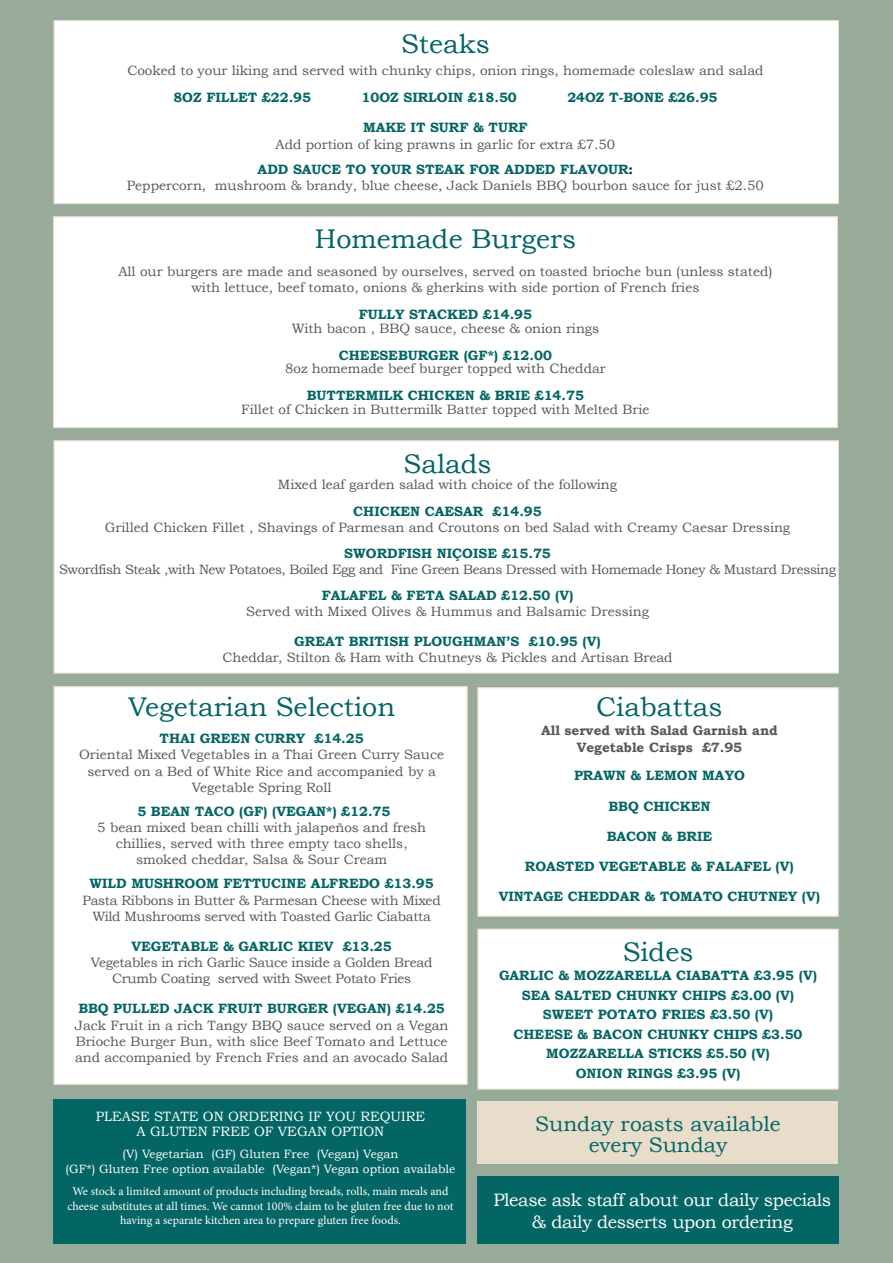
<style>
.page{position:relative;width:893px;height:1263px;background:#98aa99}
.page>*{position:absolute;margin:0;border:0;box-sizing:border-box;transform-origin:0 0}
.t1{font:27px "Bookman Old Style";color:#036564}
.t2{font:21px "Bookman Old Style";color:#036564}
.t3{font:18px/22.5px "Bookman Old Style";letter-spacing:-.02em;color:#fff;text-align:center}
.t4{font:13.5px/16.2px "Bookman Old Style";color:#57585a;text-align:center}
.t5{font:700 13.5px "Bookman Old Style";color:#036564}
.t6{font:13.5px/16.2px "Bookman Old Style";letter-spacing:-.02em;color:#57585a;text-align:center}
.t7{font:13.5px "Bookman Old Style";letter-spacing:-.03em;color:#57585a}
.t8{font:13.5px "Bookman Old Style";color:#fff}
.t9{font:700 13.5px "Bookman Old Style";color:#57585a}
.t10{font:12px/14.4px "Minion Pro";letter-spacing:-.005em;color:#fff;text-align:center}
.t11{font:12px "Bookman Old Style";color:#fff}
.s1{color:#031634}
</style>
<div class="page">
<div style="left:53px;top:20px;width:786px;height:184px;background:#fff;border:1px solid #e8ddcb"></div>
<div style="left:53px;top:686px;width:415px;height:399px;background:#fff;border:1px solid #e8ddcb"></div>
<div style="left:477px;top:928px;width:362px;height:162px;background:#fff;border:1px solid #e8ddcb"></div>
<div style="left:477px;top:687px;width:362px;height:230px;background:#fff;border:1px solid #e8ddcb"></div>
<div style="left:53px;top:216px;width:785px;height:212px;background:#fff;border:1px solid #e8ddcb"></div>
<div style="left:477px;top:1176px;width:362px;height:67px;background:#036564"></div>
<div style="left:477px;top:1101px;width:360px;height:63px;background:#e8ddcb"></div>
<div style="left:53px;top:440px;width:786px;height:234px;background:#fff;border:1px solid #e8ddcb"></div>
<div style="left:53px;top:1099px;width:413px;height:144px;background:#036564"></div>
<p class="t1" style="left:401px;top:28px;width:90px">Steaks</p>
<p class="t4" style="left:127px;top:63px;width:638px">Cooked to your liking and served with chunky chips, onion rings, homemade coleslaw and salad</p>
<p class="t5" style="left:173px;top:90px;width:139px">8OZ FILLET £22.95</p>
<p class="t5" style="left:362px;top:90px;width:157px">10OZ SIRLOIN £18.50</p>
<p class="t5" style="left:567px;top:90px;width:152px">24OZ T-BONE £26.95</p>
<p class="t5" style="left:363px;top:120px;width:166px">MAKE IT SURF &amp; TURF</p>
<p class="t4" style="left:276px;top:136px;width:341px">Add portion of king prawns in garlic for extra £7.50</p>
<p class="t5" style="left:258px;top:161px;width:377px">ADD SAUCE TO YOUR STEAK FOR ADDED FLAVOUR<span class="s1">:</span></p>
<p class="t4" style="left:127px;top:177px;width:639px">Peppercorn, mushroom &amp; brandy, blue cheese, Jack Daniels BBQ bourbon sauce for just £2.50</p>
<p class="t1" style="left:315px;top:223px;width:263px">Homemade Burgers</p>
<p class="t4" style="left:118px;top:263px;width:655px">All our burgers are made and seasoned by ourselves, served on toasted brioche bun (unless stated)</p>
<p class="t4" style="left:191px;top:280px;width:509px">with lettuce, beef tomato, onions &amp; gherkins with side portion of French fries</p>
<p class="t5" style="left:359px;top:307px;width:175px">FULLY STACKED £14.95</p>
<p class="t4" style="left:292px;top:320px;width:309px">With bacon , BBQ sauce, cheese &amp; onion rings</p>
<p class="t5" style="left:339px;top:347px;width:215px">CHEESEBURGER (GF*) £12.00</p>
<p class="t4" style="left:285px;top:361px;width:322px">8oz homemade beef burger topped with Cheddar</p>
<p class="t5" style="left:307px;top:388px;width:279px">BUTTERMILK CHICKEN &amp; BRIE £14.75</p>
<p class="t4" style="left:241px;top:401px;width:410px">Fillet of Chicken in Buttermilk Batter topped with Melted Brie</p>
<p class="t1" style="left:404px;top:448px;width:90px">Salads</p>
<p class="t4" style="left:278px;top:476px;width:341px">Mixed leaf garden salad with choice of the following</p>
<p class="t5" style="left:353px;top:503px;width:190px">CHICKEN CAESAR £14.95</p>
<p class="t4" style="left:105px;top:520px;width:687px">Grilled Chicken Fillet , Shavings of Parmesan and Croutons on bed Salad with Creamy Caesar Dressing</p>
<p class="t5" style="left:344px;top:545px;width:208px">SWORDFISH NIÇOISE £15.75</p>
<p class="t7" style="left:59px;top:562px;width:778px">Swordfish Steak ,with New Potatoes, Boiled Egg and Fine Green Beans Dressed with Homemade Honey &amp; Mustard Dressing</p>
<p class="t5" style="left:322px;top:587px;width:253px">FALAFEL &amp; FETA SALAD £12.50 (V)</p>
<p class="t4" style="left:246px;top:603px;width:404px">Served with Mixed Olives &amp; Hummus and Balsamic Dressing</p>
<p class="t5" style="left:294px;top:633px;width:308px">GREAT BRITISH PLOUGHMAN’S £10.95 (V)</p>
<p class="t4" style="left:222px;top:649px;width:452px">Cheddar, Stilton &amp; Ham with Chutneys &amp; Pickles and Artisan Bread</p>
<p class="t1" style="left:128px;top:692px;width:268px">Vegetarian Selection</p>
<p class="t5" style="left:160px;top:730px;width:206px">THAI GREEN CURRY £14.25</p>
<p class="t4" style="left:79px;top:747px;width:366px">Oriental Mixed Vegetables in a Thai Green Curry Sauce served on a Bed of White Rice and accompanied by a<br>Vegetable Spring Roll</p>
<p class="t5" style="left:137px;top:803px;width:254px">5 BEAN TACO (GF) (VEGAN*) £12.75</p>
<p class="t4" style="left:97px;top:819px;width:330px">5 bean mixed bean chilli with jalapeños and fresh</p>
<p class="t4" style="left:116px;top:835px;width:293px">chillies, served with three empty taco shells,</p>
<p class="t4" style="left:136px;top:852px;width:253px">smoked cheddar, Salsa &amp; Sour Cream</p>
<p class="t5" style="left:90px;top:876px;width:346px">WILD MUSHROOM FETTUCINE ALFREDO £13.95</p>
<p class="t6" style="left:83px;top:892px;width:360px">Pasta Ribbons in Butter &amp; Parmesan Cheese with Mixed<br>Wild Mushrooms served with Toasted Garlic Ciabatta</p>
<p class="t5" style="left:131px;top:938px;width:262px">VEGETABLE &amp; GARLIC KIEV £13.25</p>
<p class="t6" style="left:91px;top:954px;width:343px">Vegetables in rich Garlic Sauce inside a Golden Bread<br>Crumb Coating served with Sweet Potato Fries</p>
<p class="t5" style="left:78px;top:1000px;width:368px">BBQ PULLED JACK FRUIT BURGER (VEGAN) £14.25</p>
<p class="t4" style="left:75px;top:1017px;width:375px;text-align:justify">Jack Fruit in a rich Tangy BBQ sauce served on a Vegan Brioche Burger Bun, with slice Beef Tomato and Lettuce and accompanied by French Fries and an avocado Salad</p>
<p class="t8" style="left:96px;top:1108px;width:331px">PLEASE STATE ON ORDERING IF YOU REQUIRE</p>
<p class="t8" style="left:137px;top:1123px;width:249px">A GLUTEN FREE OF VEGAN OPTION</p>
<p class="t11" style="left:123px;top:1147px;width:277px">(V) Vegetarian (GF) Gluten Free (Vegan) Vegan</p>
<p class="t11" style="left:66px;top:1162px;width:391px">(GF*) Gluten Free option available (Vegan*) Vegan option available</p>
<p class="t10" style="left:67px;top:1184px;width:388px">We stock a limited amount of products including breads, rolls, main meals and cheese substitutes at all times. We cannot 100% claim to be gluten free due to not having a separate kitchen area to prepare gluten free foods.</p>
<p class="t1" style="left:596px;top:691px;width:128px">Ciabattas</p>
<p class="t9" style="left:541px;top:723px;width:238px">All served with Salad Garnish and</p>
<p class="t9" style="left:577px;top:739px;width:167px">Vegetable Crisps £7.95</p>
<p class="t5" style="left:574px;top:768px;width:172px">PRAWN &amp; LEMON MAYO</p>
<p class="t5" style="left:609px;top:798px;width:103px">BBQ CHICKEN</p>
<p class="t5" style="left:607px;top:828px;width:107px">BACON &amp; BRIE</p>
<p class="t5" style="left:525px;top:858px;width:270px">ROASTED VEGETABLE &amp; FALAFEL (V)</p>
<p class="t5" style="left:499px;top:888px;width:323px">VINTAGE CHEDDAR &amp; TOMATO CHUTNEY (V)</p>
<p class="t1" style="left:623px;top:936px;width:72px">Sides</p>
<p class="t5" style="left:499px;top:967px;width:320px">GARLIC &amp; MOZZARELLA CIABATTA £3.95 (V)</p>
<p class="t5" style="left:522px;top:987px;width:274px">SEA SALTED CHUNKY CHIPS £3.00 (V)</p>
<p class="t5" style="left:543px;top:1006px;width:232px">SWEET POTATO FRIES £3.50 (V)</p>
<p class="t5" style="left:514px;top:1026px;width:290px">CHEESE &amp; BACON CHUNKY CHIPS £3.50</p>
<p class="t5" style="left:546px;top:1045px;width:225px">MOZZARELLA STICKS £5.50 (V)</p>
<p class="t5" style="left:576px;top:1065px;width:166px">ONION RINGS £3.95 (V)</p>
<p class="t2" style="left:535px;top:1112px;width:247px">Sunday roasts available</p>
<p class="t2" style="left:589px;top:1133px;width:140px">every Sunday</p>
<p class="t3" style="left:493px;top:1188px;width:339px">Please ask staff about our daily specials &amp; daily desserts upon ordering</p>
</div>
